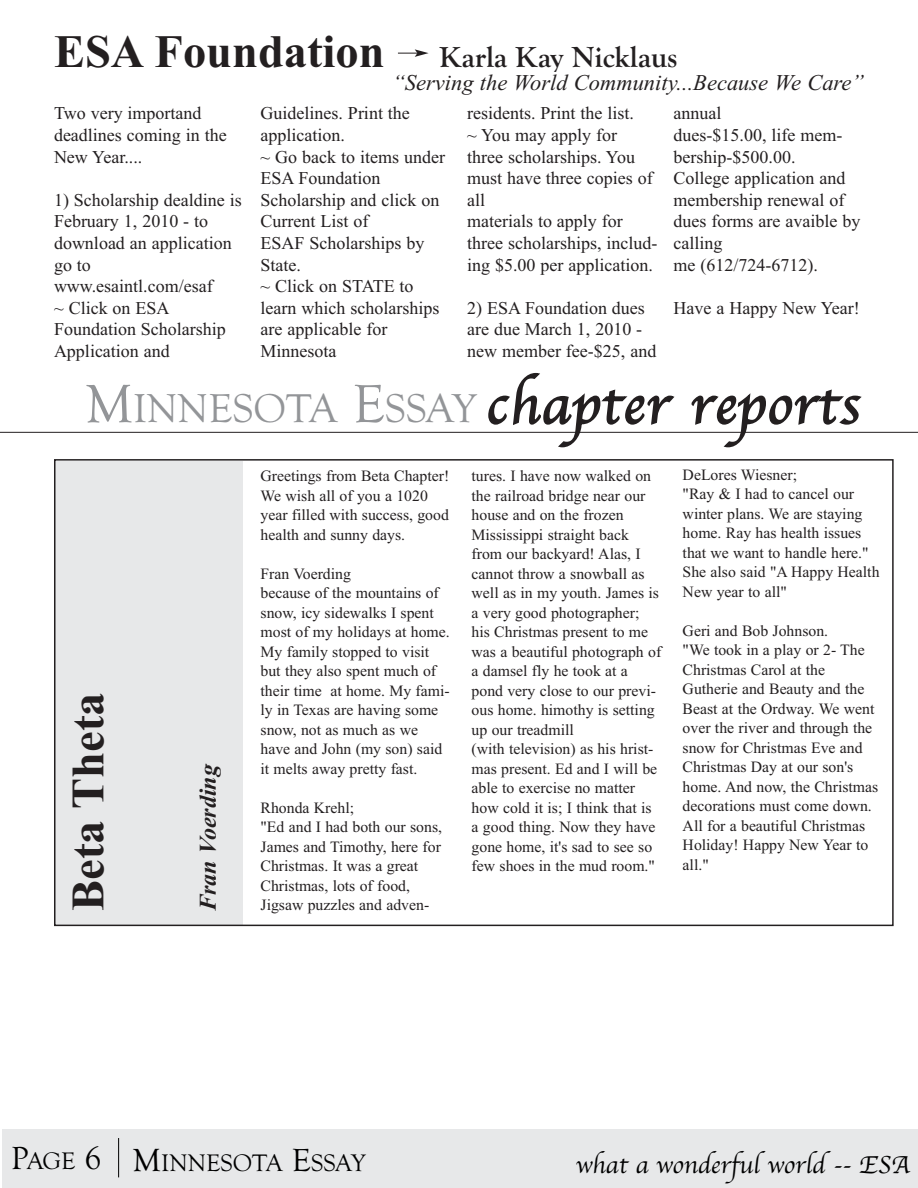
<style>
.page{position:relative;width:918px;height:1188px;background:#fff}
.page>*{position:absolute;margin:0;border:0;box-sizing:border-box;transform-origin:0 0}
.t1{font:57px "Apple Chancery";letter-spacing:.025em;color:#231f20}
.t2{font:700 46.5px "Times New Roman";color:#231f20}
.t3{font:700 30px "Goudy Old Style T";color:#231f20}
.t4{font:25.5px "Apple Chancery";color:#000}
.t5{font:24.75px "Goudy Old Style T";color:#000}
.t6{font:italic 700 24px "Times New Roman";color:#231f20}
.t7{font:italic 22.5px "Times New Roman";color:#231f20}
.t8{font:18px/21.6px "Times New Roman";color:#231f20}
.t9{font:15.75px/19.5px "Times New Roman";color:#231f20}
.s1{font-family:"Times New Roman";font-size:46.5px}
.s2{font-family:"Goudy Old Style T";font-size:55.5px;color:#939598}
.s3{font-family:"Goudy Old Style T";font-size:41.7px;color:#939598}
.s4{font-size:33px}
</style>
<div class="page">
<hr style="left:0;top:432px;width:918px;height:1px;background:#231f20">
<div style="left:55px;top:461px;width:188px;height:464px;background:#e7e8e9"></div>
<svg style="left:398px;top:49px;width:31px;height:8px"></svg>
<div style="left:2px;top:1130px;width:916px;height:58px;background:#e7e8e9"></div>
<hr style="left:118px;top:1138px;width:1px;height:39px;background:#000">
<h3 class="t3" style="left:54px;top:46px;width:625px"><span class="s1">ESA Foundation</span> Karla Kay Nicklaus</h3>
<h3 class="t7" style="left:392px;top:74px;width:473px">“Serving the World Community...Because We Care”</h3>
<p class="t8" style="left:54px;top:104px;width:174px">Two very importand deadlines coming in the<br>New Year....</p>
<p class="t8" style="left:54px;top:191px;width:189px">1) Scholarship dealdine is<br>February 1, 2010 - to download an application go to www.esaintl.com/esaf<br>~ Click on ESA<br>Foundation Scholarship<br>Application and</p>
<p class="t8" style="left:674px;top:104px;width:188px">annual<br>dues-$15.00, life mem&shy;bership-$500.00.<br>College application and membership renewal of dues forms are avaible by calling<br>me (612/724-6712).</p>
<p class="t8" style="left:674px;top:299px;width:188px">Have a Happy New Year!</p>
<p class="t8" style="left:261px;top:104px;width:186px">Guidelines. Print the application.<br>~ Go back to items under<br>ESA Foundation<br>Scholarship and click on<br>Current List of<br>ESAF Scholarships by<br>State.<br>~ Click on STATE to learn which scholarships are applicable for<br>Minnesota</p>
<p class="t8" style="left:467px;top:104px;width:192px">residents. Print the list.<br>~ You may apply for three scholarships. You must have three copies of all<br>materials to apply for three scholarships, includ&shy;ing $5.00 per application.</p>
<p class="t8" style="left:467px;top:299px;width:191px">2) ESA Foundation dues are due March 1, 2010 - new member fee-$25, and</p>
<h1 class="t1" style="left:86px;top:374px;width:776px"><span class="s2">M</span><span class="s3">INNESOTA</span> <span class="s2">E</span><span class="s3">SSAY</span> chapter reports</h1>
<h2 class="t2" style="left:73px;top:911px;width:220px;rotate:-90deg">Beta Theta</h2>
<h3 class="t6" style="left:200px;top:911px;width:148px;rotate:-90deg">Fran Voerding</h3>
<p class="t9" style="left:261px;top:468px;width:190px">Greetings from Beta Chapter!<br>We wish all of you a 1020 year filled with success, good health and sunny days.</p>
<p class="t9" style="left:261px;top:565px;width:191px">Fran Voerding<br>because of the mountains of snow, icy sidewalks I spent most of my holidays at home.<br>My family stopped to visit but they also spent much of their time at home. My fami&shy;ly in Texas are having some snow, not as much as we have and John (my son) said it melts away pretty fast.</p>
<p class="t9" style="left:261px;top:799px;width:183px">Rhonda Krehl;<br>"Ed and I had both our sons,<br>James and Timothy, here for<br>Christmas. It was a great<br>Christmas, lots of food,<br>Jigsaw puzzles and adven-</p>
<p class="t9" style="left:472px;top:468px;width:191px">tures. I have now walked on the railroad bridge near our house and on the frozen<br>Mississippi straight back from our backyard! Alas, I cannot throw a snowball as well as in my youth. James is a very good photographer; his Christmas present to me was a beautiful photograph of a damsel fly he took at a pond very close to our previ&shy;ous home. himothy is setting up our treadmill<br>(with television) as his hrist&shy;mas present. Ed and I will be able to exercise no matter how cold it is; I think that is a good thing. Now they have gone home, it's sad to see so few shoes in the mud room."</p>
<p class="t9" style="left:683px;top:466px;width:198px">DeLores Wiesner;<br>"Ray &amp; I had to cancel our winter plans. We are staying home. Ray has health issues that we want to handle here."<br>She also said "A Happy Health<br>New year to all"</p>
<p class="t9" style="left:683px;top:622px;width:197px">Geri and Bob Johnson.<br>"We took in a play or 2- The<br>Christmas Carol at the<br>Gutherie and Beauty and the<br>Beast at the Ordway. We went over the river and through the snow for Christmas Eve and<br>Christmas Day at our son's home. And now, the Christmas decorations must come down.<br>All for a beautiful Christmas<br>Holiday! Happy New Year to all."</p>
<h3 class="t5" style="left:11px;top:1153px;width:356px"><span class="s4">P</span>AGE <span class="s4">6 M</span>INNESOTA <span class="s4">E</span>SSAY</h3>
<h3 class="t4" style="left:576px;top:1151px;width:335px">what a wonderful world -- ESA</h3>
</div>
